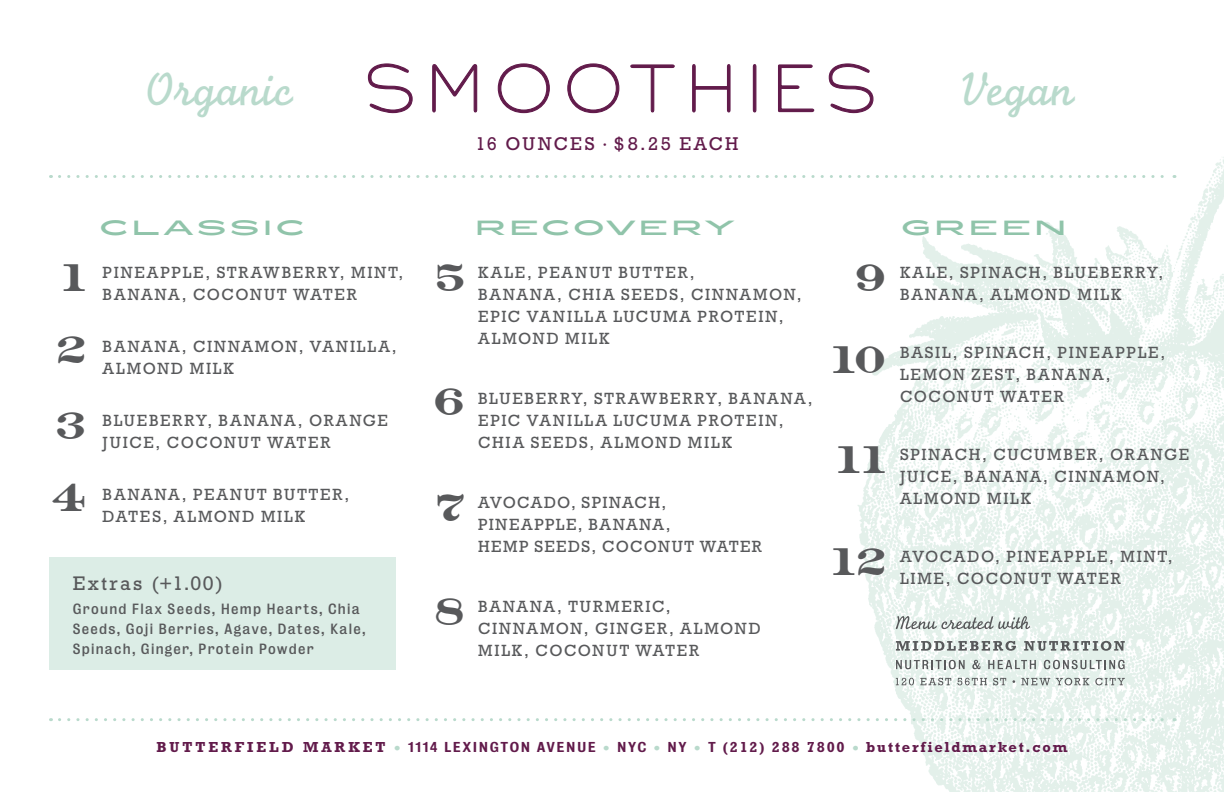
<style>
.page{position:relative;width:1224px;height:792px;background:#fff}
.page>*{position:absolute;margin:0;border:0;box-sizing:border-box;transform-origin:0 0}
.t1{font:68px "AT Burin Sans";letter-spacing:.15em;color:#621b4b}
.t2{font:49px "Monoline Script";letter-spacing:-.005em;color:#b9dacc}
.t3{font:38px/72px "Numbers Depot";color:#58595b}
.t4{font:300 26px "Zeppelin";letter-spacing:.21em;color:#90c4aa}
.t5{font:300 26px "Zeppelin";letter-spacing:.19em;color:#90c4aa}
.t6{font:20px "Rockwell";letter-spacing:.12em;color:#58595b}
.t7{font:18.8px "Rockwell";letter-spacing:.115em;color:#621b4b}
.t8{font:16.4px/22px "Rockwell Std";letter-spacing:.105em;color:#58595b}
.t9{font:16.4px/22px "Rockwell Std";letter-spacing:.085em;color:#58595b}
.t10{font:700 14.8px "Rockwell";letter-spacing:.12em;color:#621b4b}
.t11{font:13.6px/20px "Bureau Grotesque Five Three";letter-spacing:.095em;color:#58595b}
.s1{font-size:10px}
.s2{font-family:"Bureau Grotesque Five Five";font-weight:400;font-size:8.8px;color:#b9dacc}
.s3{font-family:"Bureau Grotesque Five Five";font-weight:400;font-size:13px}
</style>
<div class="page">
<img style="left:857px;top:157px;width:367px;height:635px">
<svg style="left:367px;top:63px;width:46px;height:51px"></svg>
<svg style="left:432px;top:64px;width:46px;height:49px"></svg>
<svg style="left:497px;top:63px;width:53px;height:51px"></svg>
<svg style="left:567px;top:63px;width:53px;height:51px"></svg>
<svg style="left:630px;top:64px;width:45px;height:49px"></svg>
<svg style="left:692px;top:64px;width:39px;height:49px"></svg>
<svg style="left:752px;top:64px;width:5px;height:49px"></svg>
<svg style="left:778px;top:64px;width:37px;height:49px"></svg>
<svg style="left:828px;top:63px;width:46px;height:51px"></svg>
<svg style="left:59px;top:175px;width:1116px;height:3px"></svg>
<svg style="left:59px;top:718px;width:1116px;height:3px"></svg>
<div style="left:49px;top:557px;width:347px;height:113px;background:#dcede6"></div>
<svg style="left:896px;top:616px;width:134px;height:13px"></svg>
<svg style="left:896px;top:641px;width:120px;height:10px"></svg>
<svg style="left:1024px;top:641px;width:101px;height:10px"></svg>
<svg style="left:896px;top:660px;width:69px;height:9px"></svg>
<svg style="left:972px;top:660px;width:9px;height:9px"></svg>
<svg style="left:988px;top:660px;width:48px;height:9px"></svg>
<svg style="left:1044px;top:660px;width:81px;height:9px"></svg>
<svg style="left:896px;top:678px;width:18px;height:7px"></svg>
<svg style="left:920px;top:678px;width:31px;height:7px"></svg>
<svg style="left:957px;top:678px;width:30px;height:7px"></svg>
<svg style="left:993px;top:678px;width:13px;height:7px"></svg>
<svg style="left:1021px;top:678px;width:29px;height:7px"></svg>
<svg style="left:1056px;top:678px;width:33px;height:7px"></svg>
<svg style="left:1095px;top:678px;width:30px;height:7px"></svg>
<h1 class="t1" style="left:366px;top:50px;width:511px">SMOOTHIES</h1>
<h2 class="t2" style="left:144px;top:60px;width:150px">Organic</h2>
<h2 class="t2" style="left:961px;top:60px;width:115px">Vegan</h2>
<p class="t7" style="left:476px;top:133px;width:265px">16 OUNCES <span class="s1">•</span> $8.25 EACH</p>
<h3 class="t4" style="left:101px;top:216px;width:204px">CLASSIC</h3>
<h3 class="t5" style="left:476px;top:216px;width:259px">RECOVERY</h3>
<h3 class="t4" style="left:902px;top:216px;width:165px">GREEN</h3>
<h3 class="t3" style="left:56px;top:242px;width:31px">1<br>2</h3>
<h3 class="t3" style="left:51px;top:390px;width:37px">3<br>4</h3>
<p class="t8" style="left:103px;top:261px;width:302px">PINEAPPLE, STRAWBERRY, MINT,<br>BANANA, COCONUT WATER</p>
<p class="t8" style="left:103px;top:335px;width:296px">BANANA, CINNAMON, VANILLA,<br>ALMOND MILK</p>
<p class="t8" style="left:103px;top:409px;width:287px">BLUEBERRY, BANANA, ORANGE<br>JUICE, COCONUT WATER</p>
<p class="t8" style="left:103px;top:483px;width:248px">BANANA, PEANUT BUTTER,<br>DATES, ALMOND MILK</p>
<p class="t6" style="left:73px;top:571px;width:152px">Extras (+1.00)</p>
<p class="t11" style="left:73px;top:598px;width:295px">Ground Flax Seeds, Hemp Hearts, Chia<br>Seeds, Goji Berries, Agave, Dates, Kale,<br>Spinach, Ginger, Protein Powder</p>
<h3 class="t3" style="left:434px;top:242px;width:33px">5</h3>
<p class="t8" style="left:478px;top:261px;width:325px">KALE, PEANUT BUTTER,<br>BANANA, CHIA SEEDS, CINNAMON,<br>EPIC VANILLA LUCUMA PROTEIN,<br>ALMOND MILK</p>
<h3 class="t3" style="left:433px;top:366px;width:33px">6</h3>
<p class="t8" style="left:478px;top:387px;width:336px">BLUEBERRY, STRAWBERRY, BANANA,<br>EPIC VANILLA LUCUMA PROTEIN,<br>CHIA SEEDS, ALMOND MILK</p>
<h3 class="t3" style="left:436px;top:472px;width:31px">7</h3>
<p class="t9" style="left:478px;top:491px;width:285px">AVOCADO, SPINACH,<br>PINEAPPLE, BANANA,<br>HEMP SEEDS, COCONUT WATER</p>
<h3 class="t3" style="left:831px;top:237px;width:57px;line-height:82px;text-align:right">9<br>10</h3>
<p class="t8" style="left:900px;top:261px;width:265px">KALE, SPINACH, BLUEBERRY,<br>BANANA, ALMOND MILK</p>
<p class="t8" style="left:900px;top:341px;width:267px">BASIL, SPINACH, PINEAPPLE,<br>LEMON ZEST, BANANA,<br>COCONUT WATER</p>
<h3 class="t3" style="left:836px;top:424px;width:52px">11</h3>
<p class="t8" style="left:900px;top:443px;width:291px">SPINACH, CUCUMBER, ORANGE<br>JUICE, BANANA, CINNAMON,<br>ALMOND MILK</p>
<h3 class="t3" style="left:831px;top:526px;width:57px">12</h3>
<p class="t8" style="left:900px;top:545px;width:274px">AVOCADO, PINEAPPLE, MINT,<br>LIME, COCONUT WATER</p>
<h3 class="t3" style="left:433px;top:576px;width:33px">8</h3>
<p class="t8" style="left:478px;top:595px;width:284px">BANANA, TURMERIC,<br>CINNAMON, GINGER, ALMOND<br>MILK, COCONUT WATER</p>
<p class="t10" style="left:157px;top:739px;width:912px">BUTTERFIELD MARKET <span class="s2">•</span> <span class="s3">1114 LEXINGTON AVENUE</span> <span class="s2">•</span> <span class="s3">NYC</span> <span class="s2">•</span> <span class="s3">NY</span> <span class="s2">•</span> <span class="s3">T</span> (212) 288 7800 <span class="s2">•</span> butterfieldmarket.com</p>
</div>
